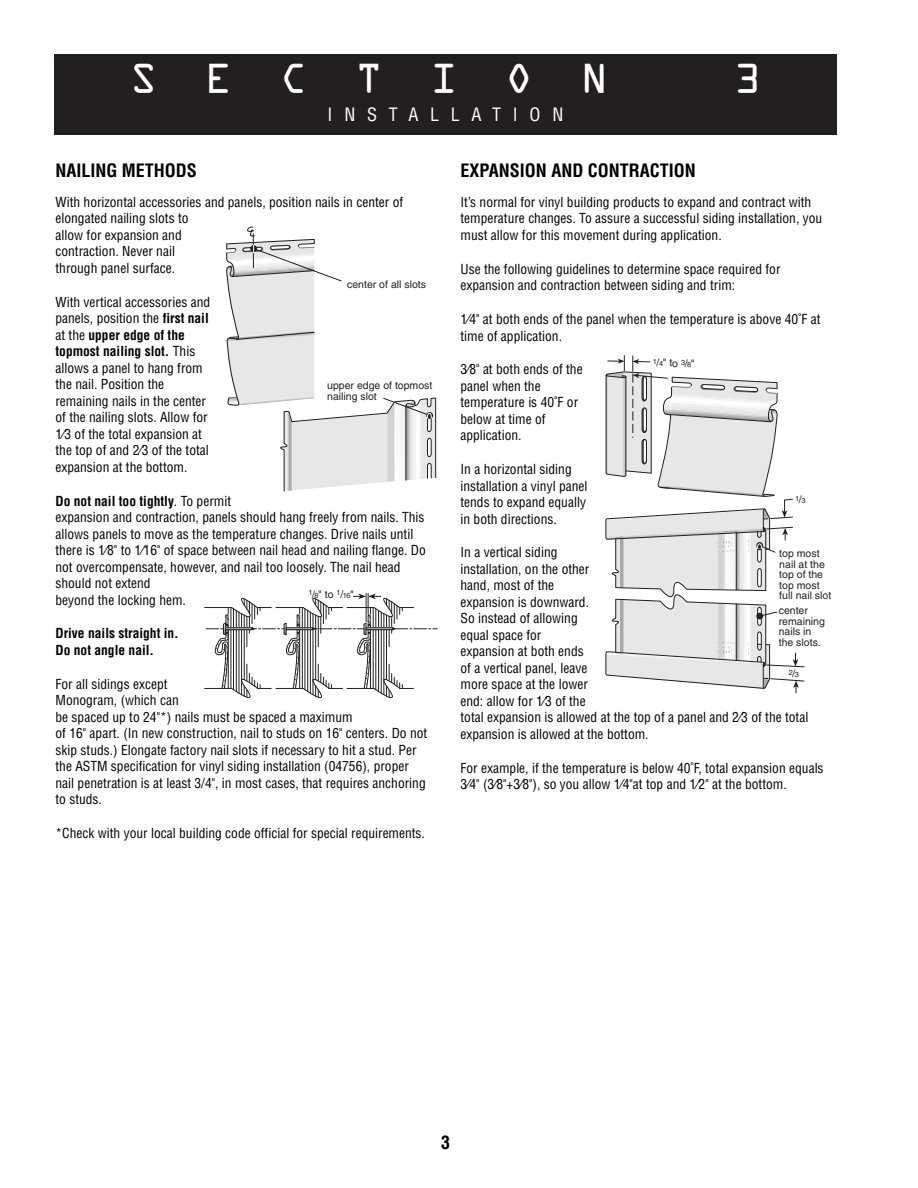
<style>
.page{position:relative;width:918px;height:1188px;background:#fff}
.page>*{position:absolute;margin:0;border:0;box-sizing:border-box;transform-origin:0 0}
.t1{font:45px "OCR Aby BT";letter-spacing:1.05em;color:#fff}
.t2{font:700 condensed 18px "Helvetica";color:#000}
.t3{font:condensed 18px "Helvetica";letter-spacing:.65em;color:#fff}
.t4{font:condensed 13.5px/16.5px "Helvetica";color:#000}
.t5{font:700 condensed 13.5px/16.5px "Helvetica";color:#000}
.t6{font:10.5px/10.5px "Helvetica";color:#231f20}
.t7{font:7.35px "Helvetica";color:#231f20}
.s1{font-weight:700}
.s2{font-size:7.35px}
.s3{font-size:10.5px}
</style>
<div class="page">
<div style="left:54px;top:54px;width:783px;height:81px;background:#231f20"></div>
<svg style="left:204px;top:593px;width:233px;height:106px"></svg>
<svg style="left:605px;top:356px;width:200px;height:337px"></svg>
<svg style="left:226px;top:226px;width:210px;height:266px"></svg>
<h1 class="t1" style="left:130px;top:64px;width:480px">SECTION</h1>
<h1 class="t1" style="left:733px;top:64px;width:29px">3</h1>
<h2 class="t3" style="left:328px;top:108px;width:237px">INSTALLATION</h2>
<h2 class="t2" style="left:55px;top:163px;width:143px">NAILING METHODS</h2>
<p class="t4" style="left:56px;top:195px;width:349px">With horizontal accessories and panels, position nails in center of elongated nailing slots to<br>allow for expansion and<br>contraction. Never nail<br>through panel surface.</p>
<p class="t4" style="left:56px;top:295px;width:156px">With vertical accessories and panels, position the <span class="s1">first nail </span>at the <span class="s1">upper edge of the topmost nailing slot.</span> This allows a panel to hang from the nail. Position the remaining nails in the center of the nailing slots. Allow for<br>1⁄3 of the total expansion at the top of and 2⁄3 of the total expansion at the bottom.</p>
<p class="t4" style="left:56px;top:494px;width:372px"><span class="s1">Do not nail too tightly</span>. To permit<br>expansion and contraction, panels should hang freely from nails. This allows panels to move as the temperature changes. Drive nails until there is 1⁄8" to 1⁄16" of space between nail head and nailing flange. Do not overcompensate, however, and nail too loosely. The nail head should not extend<br>beyond the locking hem.</p>
<p class="t5" style="left:56px;top:626px;width:125px">Drive nails straight in.<br>Do not angle nail.</p>
<p class="t4" style="left:56px;top:677px;width:373px">For all sidings except<br>Monogram, (which can<br>be spaced up to 24"*) nails must be spaced a maximum<br>of 16" apart. (In new construction, nail to studs on 16" centers. Do not skip studs.) Elongate factory nail slots if necessary to hit a stud. Per the ASTM specification for vinyl siding installation (04756), proper nail penetration is at least 3/4", in most cases, that requires anchoring to studs.</p>
<p class="t4" style="left:56px;top:826px;width:371px">*Check with your local building code official for special requirements.</p>
<p class="t6" style="left:347px;top:281px;width:80px">center of all slots</p>
<p class="t6" style="left:327px;top:381px;width:107px">upper edge of topmost nailing slot</p>
<p class="t6" style="left:308px;top:590px;width:47px"><sup>1</sup>/<span class="s2">8</span>" to <sup>1</sup>/<span class="s2">16</span>"</p>
<h2 class="t2" style="left:460px;top:164px;width:237px">EXPANSION AND CONTRACTION</h2>
<p class="t4" style="left:460px;top:195px;width:363px">It’s normal for vinyl building products to expand and contract with temperature changes. To assure a successful siding installation, you must allow for this movement during application.</p>
<p class="t4" style="left:460px;top:262px;width:322px">Use the following guidelines to determine space required for expansion and contraction between siding and trim:</p>
<p class="t4" style="left:460px;top:312px;width:362px">1⁄4" at both ends of the panel when the temperature is above 40˚F at time of application.</p>
<p class="t4" style="left:460px;top:362px;width:124px">3⁄8" at both ends of the panel when the temperature is 40˚F or below at time of application.</p>
<p class="t4" style="left:460px;top:462px;width:129px">In a horizontal siding installation a vinyl panel tends to expand equally in both directions.</p>
<p class="t4" style="left:460px;top:545px;width:349px">In a vertical siding<br>installation, on the other<br>hand, most of the<br>expansion is downward.<br>So instead of allowing<br>equal space for<br>expansion at both ends<br>of a vertical panel, leave<br>more space at the lower<br>end: allow for 1⁄3 of the<br>total expansion is allowed at the top of a panel and 2⁄3 of the total expansion is allowed at the bottom.</p>
<p class="t4" style="left:460px;top:761px;width:365px">For example, if the temperature is below 40˚F, total expansion equals<br>3⁄4" (3⁄8"+3⁄8"), so you allow 1⁄4"at top and 1⁄2" at the bottom.</p>
<p class="t6" style="left:653px;top:358px;width:43px;rotate:2deg"><sup>1</sup>/<span class="s2">4</span>" to <sup>3</sup>/<span class="s2">8</span>"</p>
<p class="t7" style="left:795px;top:497px;width:12px">1<span class="s3">/</span>3</p>
<p class="t6" style="left:779px;top:549px;width:53px">top most nail at the top of the top most full nail slot</p>
<p class="t6" style="left:779px;top:606px;width:48px">center remaining nails in the slots.</p>
<p class="t7" style="left:789px;top:671px;width:12px">2<span class="s3">/</span>3</p>
<h2 class="t2" style="left:441px;top:1136px;width:10px">3</h2>
</div>
